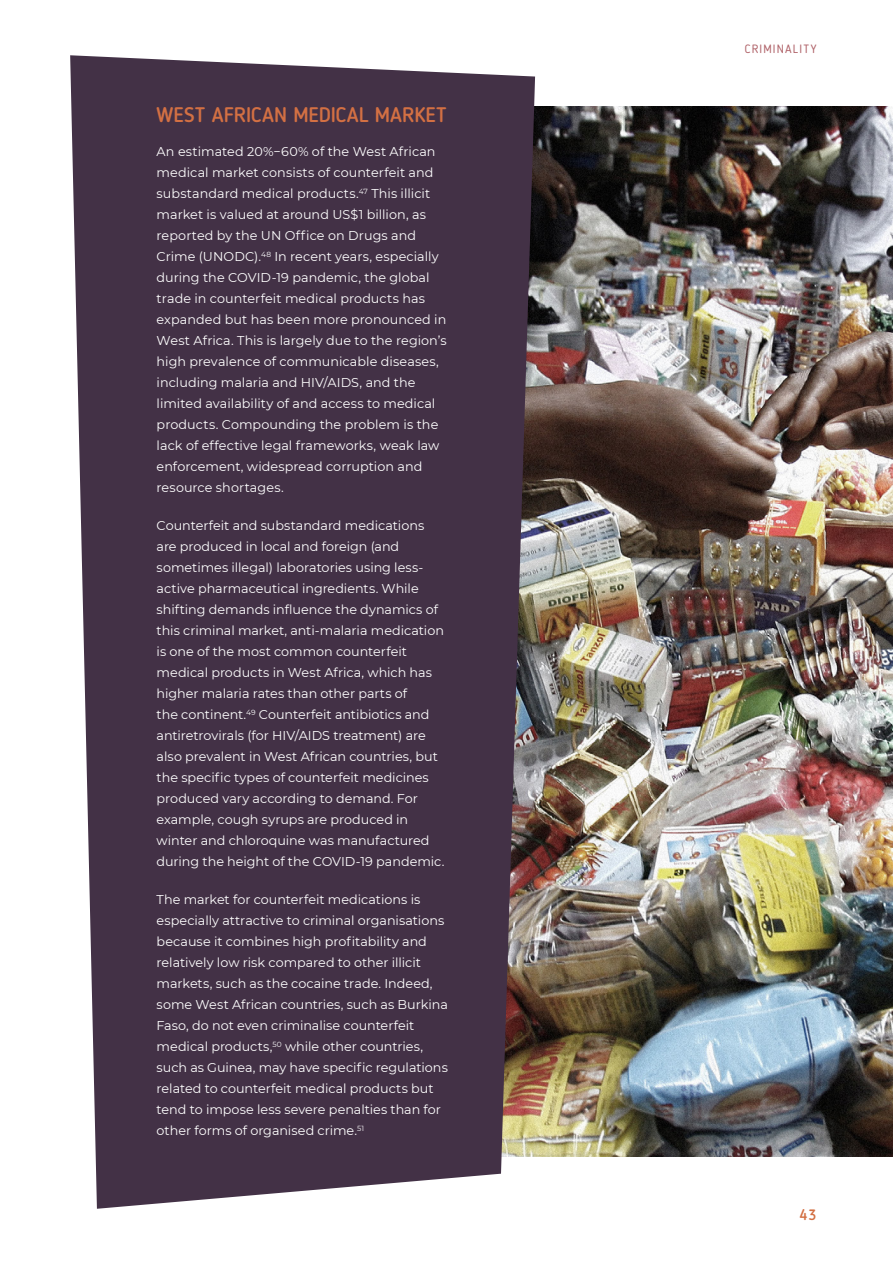
<style>
.page{position:relative;width:893px;height:1263px;background:#fff}
.page>*{position:absolute;margin:0;border:0;box-sizing:border-box;transform-origin:0 0}
.t1{font:500 21px "Blogger Sans";color:#d37043}
.t2{font:500 15px "Blogger Sans";color:#d37043}
.t3{font:12.75px/21px "Montserrat";color:#fff}
.t4{font:12px "Blogger Sans";letter-spacing:.1em;color:#b06369}
</style>
<div class="page">
<img style="left:535px;top:106px;width:358px;height:1051px">
<svg style="left:70px;top:55px;width:465px;height:1154px;background:#4f3e50"></svg>
<h1 class="t1" style="left:157px;top:102px;width:292px">WEST AFRICAN MEDICAL MARKET</h1>
<p class="t3" style="left:157px;top:141px;width:292px">An estimated 20%−60% of the West African medical market consists of counterfeit and substandard medical products.<sup>47</sup> This illicit market is valued at around US$1 billion, as reported by the UN Office on Drugs and Crime (UNODC).<sup>48</sup> In recent years, especially during the COVID-19 pandemic, the global trade in counterfeit medical products has expanded but has been more pronounced in West Africa. This is largely due to the region’s high prevalence of communicable diseases, including malaria and HIV/AIDS, and the limited availability of and access to medical products. Compounding the problem is the lack of effective legal frameworks, weak law enforcement, widespread corruption and resource shortages.</p>
<p class="t3" style="left:157px;top:515px;width:289px">Counterfeit and substandard medications are produced in local and foreign (and sometimes illegal) laboratories using less&shy;active pharmaceutical ingredients. While shifting demands influence the dynamics of this criminal market, anti-malaria medication is one of the most common counterfeit medical products in West Africa, which has higher malaria rates than other parts of<br>the continent.<sup>49</sup> Counterfeit antibiotics and antiretrovirals (for HIV/AIDS treatment) are also prevalent in West African countries, but the specific types of counterfeit medicines produced vary according to demand. For example, cough syrups are produced in winter and chloroquine was manufactured during the height of the COVID-19 pandemic.</p>
<p class="t3" style="left:157px;top:889px;width:293px">The market for counterfeit medications is especially attractive to criminal organisations because it combines high profitability and relatively low risk compared to other illicit markets, such as the cocaine trade. Indeed, some West African countries, such as Burkina Faso, do not even criminalise counterfeit medical products,<sup>50</sup> while other countries, such as Guinea, may have specific regulations related to counterfeit medical products but tend to impose less severe penalties than for other forms of organised crime.<sup>51</sup></p>
<p class="t4" style="left:745px;top:41px;width:73px">CRIMINALITY</p>
<p class="t2" style="left:799px;top:1206px;width:19px">43</p>
</div>
